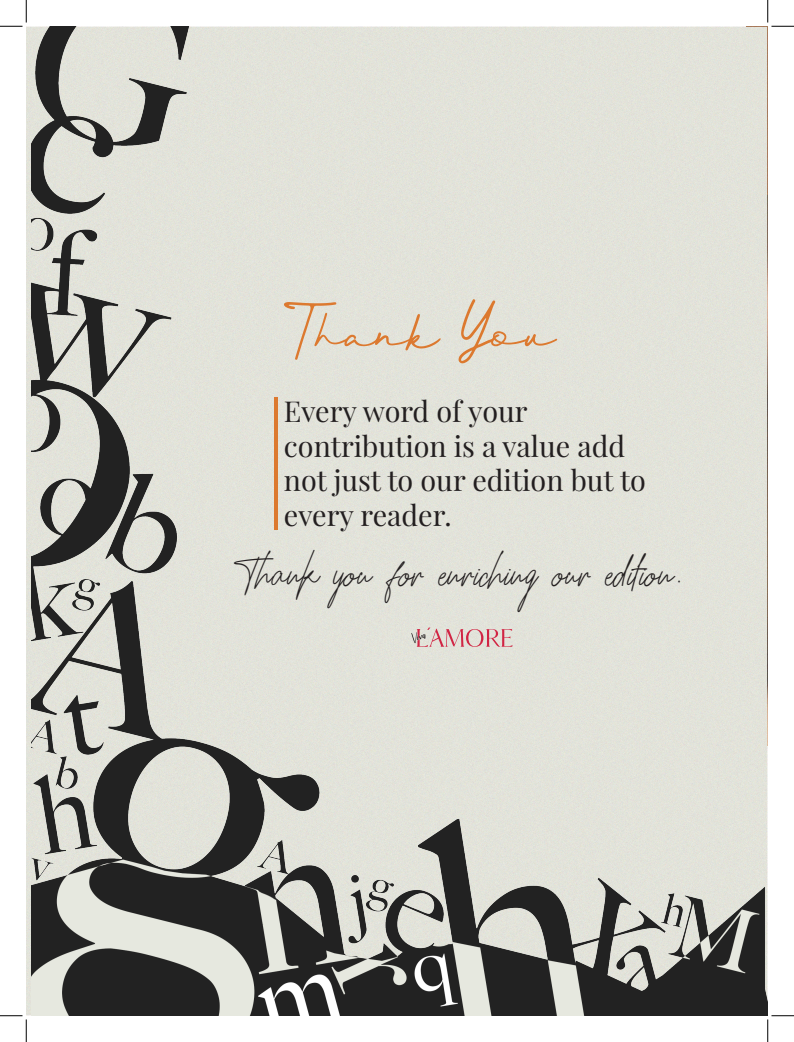
<style>
.page{position:relative;width:794px;height:1042px;background:#fff}
.page>*{position:absolute;margin:0;border:0;box-sizing:border-box;transform-origin:0 0}
.t1{font:50px "Better Signature";color:#dc792f}
.t2{font:41.25px "Hamillton Demo";color:#231f20}
.t3{font:28.75px/34.5px "Playfair Display";color:#231f20}
</style>
<div class="page">
<img style="left:32px;top:27px;width:736px;height:988px">
<hr style="left:274px;top:397px;width:3px;height:133px;background:#dc792f">
<svg style="left:411px;top:627px;width:101px;height:19px"></svg>
<svg style="left:0;top:0;width:27px;height:27px"></svg>
<svg style="left:0;top:1015px;width:27px;height:26px"></svg>
<svg style="left:767px;top:0;width:27px;height:27px"></svg>
<svg style="left:767px;top:1015px;width:27px;height:26px"></svg>
<h1 class="t1" style="left:284px;top:299px;width:273px">Thank You</h1>
<p class="t3" style="left:284px;top:394px;width:363px">Every word of your contribution is a value add not just to our edition but to every reader.</p>
<h2 class="t2" style="left:234px;top:548px;width:452px">Thank you for enriching our edition.</h2>
</div>
